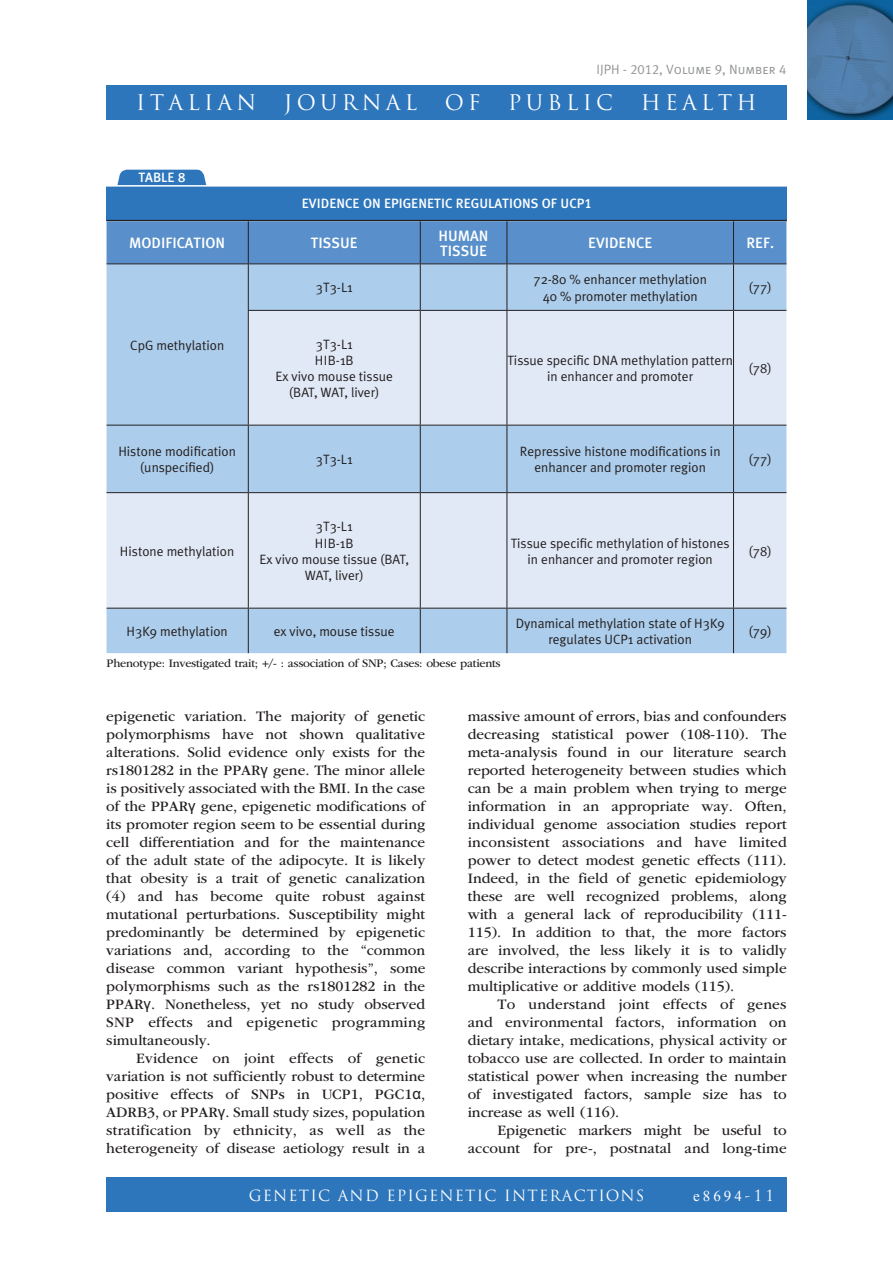
<style>
.page{position:relative;width:893px;height:1263px;background:#fff}
.page>*{position:absolute;margin:0;border:0;box-sizing:border-box;transform-origin:0 0}
.t1{font:21px "Trajan Pro";letter-spacing:.2em;color:#fff}
.t2{font:15px/18px "ITC Garamond Std";color:#231f20;text-align:justify}
.t3{font:15px/15px "Meta Plus Medium Caps";color:#fff}
.t4{font:15px "Trajan Pro";color:#fff}
.t5{font:15px "Times New Roman";letter-spacing:.2em;color:#fff}
.t6{font:13.5px/16.2px "Meta Plus Normal";color:#231f20;text-align:center}
.t7{font:13.5px "Meta Plus Medium Caps";color:#fff}
.t8{font:13.5px "Meta Plus Normal Caps";color:#939598}
.t9{font:12px "ITC Garamond Std";letter-spacing:-.02em;color:#231f20}
.s1{font-family:"Arial"}
.s2{font-family:"Trajan Pro"}
</style>
<div class="page">
<div style="left:106px;top:85px;width:681px;height:34px;background:#2e76bc"></div>
<div style="left:106px;top:1178px;width:681px;height:34px;background:#2e76bc"></div>
<img style="left:808px;top:0;width:85px;height:119px">
<svg style="left:117px;top:170px;width:90px;height:15px"></svg>
<div style="left:107px;top:186px;width:680px;height:34px;background:#2e76bc"></div>
<hr style="left:105px;top:185px;width:686px;height:2px;background:#fff">
<hr style="left:107px;top:220px;width:680px;height:1px;background:#231f20">
<div style="left:107px;top:221px;width:679px;height:42px;background:#5990cb"></div>
<div style="left:107px;top:264px;width:679px;height:389px;background:#accdeb"></div>
<svg style="left:107px;top:310px;width:679px;height:298px;background:#d0dff1"></svg>
<hr style="left:248px;top:221px;width:1px;height:42px;background:#231f20">
<hr style="left:420px;top:221px;width:1px;height:42px;background:#231f20">
<hr style="left:507px;top:221px;width:1px;height:42px;background:#231f20">
<hr style="left:733px;top:221px;width:1px;height:42px;background:#231f20">
<hr style="left:107px;top:263px;width:141px;height:1px;background:#231f20">
<hr style="left:248px;top:263px;width:172px;height:1px;background:#231f20">
<hr style="left:248px;top:264px;width:1px;height:46px;background:#231f20">
<hr style="left:420px;top:263px;width:87px;height:1px;background:#231f20">
<hr style="left:420px;top:264px;width:1px;height:46px;background:#231f20">
<hr style="left:507px;top:263px;width:226px;height:1px;background:#231f20">
<hr style="left:507px;top:264px;width:1px;height:46px;background:#231f20">
<hr style="left:733px;top:263px;width:53px;height:1px;background:#231f20">
<hr style="left:733px;top:264px;width:1px;height:46px;background:#231f20">
<hr style="left:248px;top:310px;width:172px;height:1px;background:#231f20">
<hr style="left:248px;top:311px;width:1px;height:114px;background:#231f20">
<hr style="left:420px;top:310px;width:87px;height:1px;background:#231f20">
<hr style="left:420px;top:311px;width:1px;height:114px;background:#231f20">
<hr style="left:507px;top:310px;width:226px;height:1px;background:#231f20">
<hr style="left:507px;top:311px;width:1px;height:114px;background:#231f20">
<hr style="left:733px;top:310px;width:53px;height:1px;background:#231f20">
<hr style="left:733px;top:311px;width:1px;height:114px;background:#231f20">
<hr style="left:107px;top:425px;width:141px;height:1px;background:#231f20">
<hr style="left:248px;top:425px;width:172px;height:1px;background:#231f20">
<hr style="left:248px;top:425px;width:1px;height:67px;background:#231f20">
<hr style="left:420px;top:425px;width:87px;height:1px;background:#231f20">
<hr style="left:420px;top:425px;width:1px;height:67px;background:#231f20">
<hr style="left:507px;top:425px;width:226px;height:1px;background:#231f20">
<hr style="left:507px;top:425px;width:1px;height:67px;background:#231f20">
<hr style="left:733px;top:425px;width:53px;height:1px;background:#231f20">
<hr style="left:733px;top:425px;width:1px;height:67px;background:#231f20">
<hr style="left:107px;top:492px;width:141px;height:1px;background:#231f20">
<hr style="left:248px;top:492px;width:172px;height:1px;background:#231f20">
<hr style="left:248px;top:493px;width:1px;height:115px;background:#231f20">
<hr style="left:420px;top:492px;width:87px;height:1px;background:#231f20">
<hr style="left:420px;top:493px;width:1px;height:115px;background:#231f20">
<hr style="left:507px;top:492px;width:226px;height:1px;background:#231f20">
<hr style="left:507px;top:493px;width:1px;height:115px;background:#231f20">
<hr style="left:733px;top:492px;width:53px;height:1px;background:#231f20">
<hr style="left:733px;top:493px;width:1px;height:115px;background:#231f20">
<hr style="left:107px;top:608px;width:141px;height:1px;background:#231f20">
<hr style="left:248px;top:608px;width:172px;height:1px;background:#231f20">
<hr style="left:248px;top:608px;width:1px;height:45px;background:#231f20">
<hr style="left:420px;top:608px;width:87px;height:1px;background:#231f20">
<hr style="left:420px;top:608px;width:1px;height:45px;background:#231f20">
<hr style="left:507px;top:608px;width:226px;height:1px;background:#231f20">
<hr style="left:507px;top:608px;width:1px;height:45px;background:#231f20">
<hr style="left:733px;top:608px;width:53px;height:1px;background:#231f20">
<hr style="left:733px;top:608px;width:1px;height:45px;background:#231f20">
<p class="t8" style="left:596px;top:62px;width:192px">IJPH - 2012, Volume 9, Number 4</p>
<h1 class="t1" style="left:136px;top:89px;width:121px">ITALIAN</h1>
<h1 class="t1" style="left:284px;top:89px;width:135px">JOURNAL</h1>
<h1 class="t1" style="left:445px;top:89px;width:37px">OF</h1>
<h1 class="t1" style="left:508px;top:89px;width:106px">PUBLIC</h1>
<h1 class="t1" style="left:641px;top:89px;width:117px">HEALTH</h1>
<p class="t7" style="left:138px;top:170px;width:48px">TABLE 8</p>
<p class="t7" style="left:302px;top:196px;width:291px">EVIDENCE ON EPIGENETIC REGULATIONS OF UCP1</p>
<p class="t3" style="left:129px;top:235px;width:98px">MODIFICATION</p>
<p class="t3" style="left:311px;top:235px;width:46px">TISSUE</p>
<p class="t3" style="left:439px;top:228px;width:52px">H UMAN<br>TISSUE</p>
<p class="t3" style="left:588px;top:235px;width:64px">EVIDENCE</p>
<p class="t3" style="left:746px;top:235px;width:29px">RE F.</p>
<p class="t6" style="left:130px;top:337px;width:95px">CpG methylation</p>
<p class="t6" style="left:316px;top:279px;width:38px">3T3-L1</p>
<p class="t6" style="left:533px;top:271px;width:175px">72-80 % enhancer methylation<br>40 % promoter methylation</p>
<p class="t6" style="left:749px;top:279px;width:25px">(77)</p>
<p class="t6" style="left:275px;top:336px;width:119px">3T3-L1<br>HIB-1B<br>Ex vivo mouse tissue (BAT, WAT, liver)</p>
<p class="t6" style="left:507px;top:352px;width:227px">Tissue specific DNA methylation pattern in enhancer and promoter</p>
<p class="t6" style="left:749px;top:360px;width:25px">(78)</p>
<p class="t6" style="left:118px;top:443px;width:119px">Histone modification (unspecified)</p>
<p class="t6" style="left:316px;top:451px;width:38px">3T3-L1</p>
<p class="t6" style="left:520px;top:443px;width:202px">Repressive histone modifications in enhancer and promoter region</p>
<p class="t6" style="left:749px;top:451px;width:25px">(77)</p>
<p class="t6" style="left:120px;top:543px;width:116px">Histone methylation</p>
<p class="t6" style="left:260px;top:518px;width:151px">3T3-L1<br>HIB-1B<br>Ex vivo mouse tissue (BAT,<br>WAT, liver)</p>
<p class="t6" style="left:511px;top:535px;width:220px">Tissue specific methylation of histones in enhancer and promoter region</p>
<p class="t6" style="left:749px;top:543px;width:25px">(78)</p>
<p class="t6" style="left:127px;top:623px;width:103px">H3K9 methylation</p>
<p class="t6" style="left:274px;top:623px;width:123px">ex vivo, mouse tissue</p>
<p class="t6" style="left:516px;top:615px;width:210px">Dynamical methylation state of H3K9 regulates UCP1 activation</p>
<p class="t6" style="left:749px;top:623px;width:25px">(79)</p>
<p class="t9" style="left:107px;top:656px;width:396px">Phenotype: Investigated trait; +/- : association of SNP; Cases: obese patients</p>
<p class="t2" style="left:106px;top:707px;width:321px">epigenetic variation. The majority of genetic polymorphisms have not shown qualitative alterations. Solid evidence only exists for the rs1801282 in the PPAR<span class="s1">γ</span> gene. The minor allele is positively associated with the BMI. In the case of the PPAR<span class="s1">γ</span> gene, epigenetic modifications of its promoter region seem to be essential during cell differentiation and for the maintenance of the adult state of the adipocyte. It is likely that obesity is a trait of genetic canalization (4) and has become quite robust against mutational perturbations. Susceptibility might predominantly be determined by epigenetic variations and, according to the “common disease common variant hypothesis”, some polymorphisms such as the rs1801282 in the PPAR<span class="s1">γ</span>. Nonetheless, yet no study observed SNP effects and epigenetic programming simultaneously.</p>
<p class="t2" style="left:106px;top:1049px;width:320px;text-indent:30px">Evidence on joint effects of genetic variation is not sufficiently robust to determine positive effects of SNPs in UCP1, PGC1<span class="s1">α</span>, ADRB3, or PPAR<span class="s1">γ</span>. Small study sizes, population stratification by ethnicity, as well as the heterogeneity of disease aetiology result in a</p>
<p class="t2" style="left:468px;top:707px;width:320px">massive amount of errors, bias and confounders decreasing statistical power (108-110). The meta-analysis found in our literature search reported heterogeneity between studies which can be a main problem when trying to merge information in an appropriate way. Often, individual genome association studies report inconsistent associations and have limited power to detect modest genetic effects (111).<br>Indeed, in the field of genetic epidemiology these are well recognized problems, along with a general lack of reproducibility (111- 115). In addition to that, the more factors are involved, the less likely it is to validly describe interactions by commonly used simple multiplicative or additive models (115).</p>
<p class="t2" style="left:468px;top:995px;width:320px;text-indent:30px">To understand joint effects of genes and environmental factors, information on dietary intake, medications, physical activity or tobacco use are collected. In order to maintain statistical power when increasing the number of investigated factors, sample size has to increase as well (116).</p>
<p class="t2" style="left:468px;top:1121px;width:320px;text-align:right">Epigenetic markers might be useful to account for pre-, postnatal and long-time</p>
<p class="t4" style="left:249px;top:1185px;width:26px">GENETIC</p>
<p class="t4" style="left:338px;top:1185px;width:61px">AN D EPIGENETIC</p>
<p class="t4" style="left:504px;top:1185px;width:13px">INTERACTION</p>
<p class="t4" style="left:636px;top:1185px;width:10px">S</p>
<p class="t5" style="left:693px;top:1185px;width:82px">e8694<span class="s2">-11</span></p>
</div>
